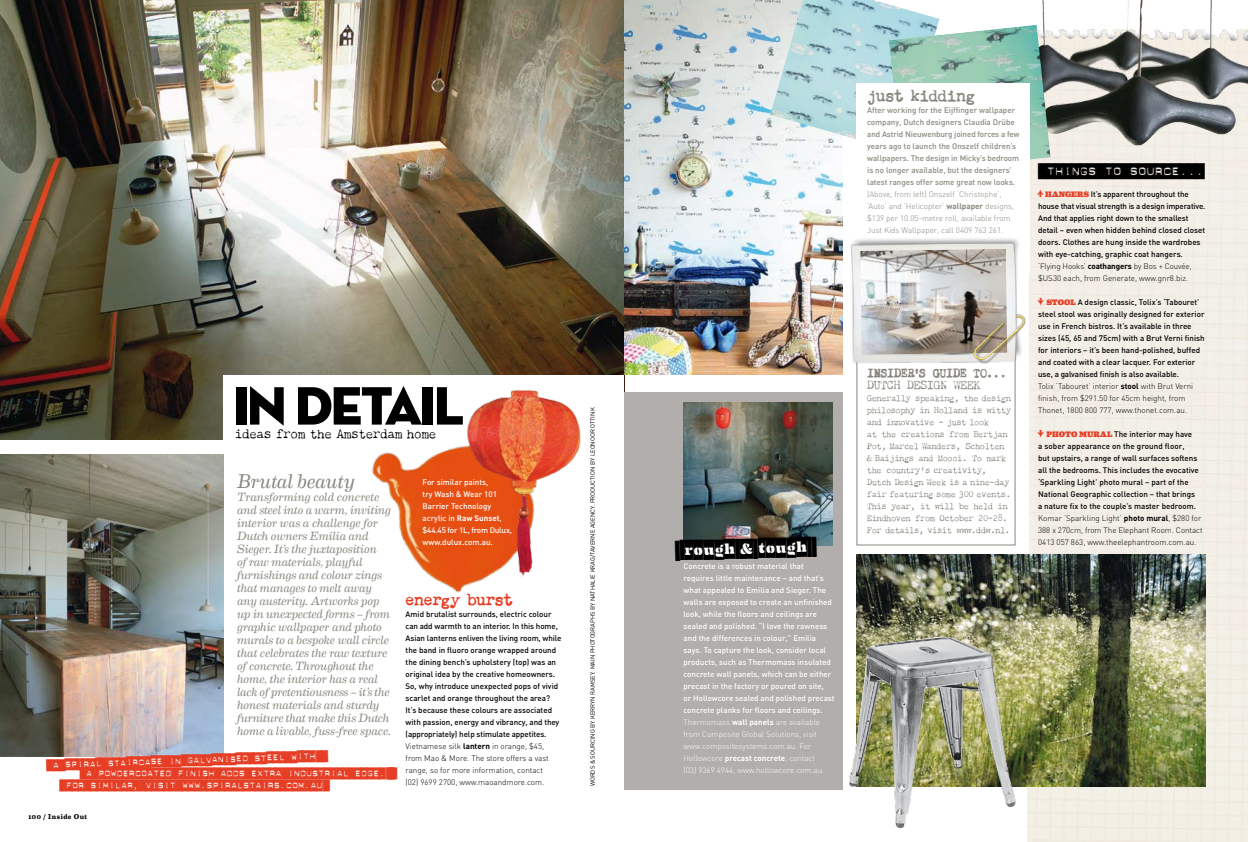
<style>
.page{position:relative;width:1248px;height:842px;background:#fff}
.page>*{position:absolute;margin:0;border:0;box-sizing:border-box;transform-origin:0 0}
.t1{font:55px "Neutra Display Titling";letter-spacing:-.05em;color:#000}
.t2{font:italic 20px "Eames Century Modern";letter-spacing:-.005em;color:#89877e}
.t3{font:16px "Dynamoe";letter-spacing:-.05em;color:#000}
.t4{font:15.2px "Eames Century Modern Stencil Cameo";color:#000}
.t5{font:500 15px "Chandler 42";letter-spacing:.005em;color:#89877e}
.t6{font:500 15px "Chandler 42";letter-spacing:.01em;color:#e53e24}
.t7{font:italic 12px/13px "Eames Century Modern";letter-spacing:-.005em;color:#89877e}
.t8{font:12px "Dynamoe";letter-spacing:-.06em;color:#e53e24}
.t9{font:12px "Chandler 42";color:#000}
.t10{font:11px "Chandler 42 Noir";letter-spacing:.015em;color:#89877e}
.t11{font:11px "Chandler 42";color:#89877e}
.t12{font:500 8px/12px "DIN";color:#000}
.t13{font:500 8px/12px "DIN";color:#fff}
.t14{font:8px/12px "Chandler 42";color:#89877e}
.t15{font:500 8px/12px "DIN";letter-spacing:-.005em;color:#89877e}
.t16{font:300 8px/12px "DIN";color:#89877e}
.t17{font:700 7px "Eames Century Modern";letter-spacing:.075em;color:#000}
.t18{font:6px "DIN";color:#000}
.s1{font-weight:700}
.s2{font-weight:300}
.s3{font-family:"Eames Century Modern";font-weight:900;color:#e53e24}
</style>
<div class="page">
<div style="left:1029px;top:145px;width:218px;height:487px;background:#f3efe6"></div>
<div style="left:1027px;top:632px;width:220px;height:210px;background:#f3efe5"></div>
<img style="left:0;top:0;width:624px;height:440px">
<img style="left:0;top:454px;width:223px;height:303px">
<div style="left:856px;top:310px;width:159px;height:235px;border:1px solid #89877e"></div>
<img style="left:1042px;top:0;width:205px;height:145px">
<img style="left:624px;top:0;width:218px;height:375px">
<img style="left:770px;top:0;width:169px;height:152px">
<img style="left:888px;top:25px;width:162px;height:148px">
<div style="left:624px;top:392px;width:218px;height:397px;background:#b1aeac"></div>
<div style="left:223px;top:375px;width:401px;height:72px;background:#fff"></div>
<img style="left:683px;top:402px;width:149px;height:143px">
<svg style="left:676px;top:540px;width:139px;height:19px;background:#e3e3e1"></svg>
<div style="left:856px;top:83px;width:173px;height:190px;background:#fff"></div>
<img style="left:345px;top:371px;width:246px;height:222px">
<img style="left:459px;top:372px;width:138px;height:217px">
<img style="left:856px;top:555px;width:349px;height:231px">
<img style="left:841px;top:626px;width:182px;height:202px">
<img style="left:851px;top:238px;width:167px;height:131px">
<img style="left:860px;top:249px;width:147px;height:106px">
<img style="left:949px;top:309px;width:120px;height:63px">
<svg style="left:1037px;top:298px;width:6px;height:7px"></svg>
<svg style="left:1037px;top:430px;width:6px;height:7px"></svg>
<svg style="left:1037px;top:190px;width:6px;height:7px"></svg>
<h1 class="t1" style="left:232px;top:371px;width:233px">IN DETAIL</h1>
<h3 class="t9" style="left:235px;top:426px;width:202px">ideas from the Amsterdam home</h3>
<h2 class="t2" style="left:237px;top:466px;width:119px">Brutal beauty</h2>
<p class="t7" style="left:237px;top:490px;width:156px">Transforming cold concrete and steel into a warm, inviting interior was a challenge for<br>Dutch owners Emilia and<br>Sieger. It’s the juxtaposition<br>of raw materials, playful furnishings and colour zings that manages to melt away any austerity. Artworks pop up in unexpected forms – from graphic wallpaper and photo murals to a bespoke wall circle that celebrates the raw texture of concrete. Throughout the home, the interior has a real lack of pretentiousness – it’s the honest materials and sturdy furniture that make this Dutch home a livable, fuss-free space.</p>
<h3 class="t8" style="left:52px;top:759px;width:265px;rotate:-2deg">A SPIRAL STAIRCASE IN GALVANISED STEEL WITH</h3>
<h3 class="t8" style="left:86px;top:767px;width:302px">A POWDERCOATED FINISH ADDS EXTRA INDUSTRIAL EDGE.</h3>
<h3 class="t8" style="left:66px;top:779px;width:259px">FOR SIMILAR, VISIT WWW.SPIRALSTAIRS.COM.AU</h3>
<p class="t17" style="left:28px;top:812px;width:60px">100 / Inside Out</p>
<p class="t13" style="left:422px;top:476px;width:91px">For similar paints,<br>try Wash &amp; Wear 101<br>Barrier Technology acrylic in <span class="s1">Raw Sunset</span>, $44.45 for 1L, from Dulux, www.dulux.com.au.</p>
<h3 class="t6" style="left:405px;top:591px;width:109px">energy burst</h3>
<p class="t12" style="left:405px;top:608px;width:157px">Amid brutalist surrounds, electric colour can add warmth to an interior. In this home, Asian lanterns enliven the living room, while the band in fluoro orange wrapped around the dining bench’s upholstery (top) was an original idea by the creative homeowners.<br>So, why introduce unexpected pops of vivid scarlet and orange throughout the area?<br>It’s because these colours are associated with passion, energy and vibrancy, and they (appropriately) help stimulate appetites.<br><span class="s2">Vietnamese silk</span> <span class="s1">lantern</span> <span class="s2">in orange, $45, from Mao &amp; More. The store offers a vast range, so for more information, contact<br>(02) 9699 2700, www.maoandmore.com.</span></p>
<p class="t18" style="left:589px;top:786px;width:380px;rotate:-90deg">Words &amp; sourcing by Kerryn Ramsey. Main photographs by Nathalie Krag/Taverne Agency. production by leonoor ottink</p>
<h3 class="t4" style="left:684px;top:540px;width:124px;rotate:-1deg">rough &amp; tough</h3>
<p class="t13" style="left:683px;top:560px;width:152px">Concrete is a robust material that requires little maintenance – and that’s what appealed to Emilia and Sieger. The walls are exposed to create an unfinished look, while the floors and ceilings are sealed and polished. “I love the rawness and the differences in colour,” Emilia says. To capture the look, consider local products, such as Thermomass insulated concrete wall panels, which can be either precast in the factory or poured on site,<br>or Hollowcore sealed and polished precast concrete planks for floors and ceilings.<br><span class="s2">Thermomass</span> <span class="s1">wall panels</span> <span class="s2">are available from Composite Global Solutions, visit www.compositesystems.com.au. For Hollowcore</span> <span class="s1">precast concrete</span><span class="s2">, contact<br>(03) 9369 4944, www.hollowcore.com.au.</span></p>
<h3 class="t5" style="left:867px;top:87px;width:109px">just kidding</h3>
<p class="t15" style="left:867px;top:104px;width:154px">After working for the Eijffinger wallpaper company, Dutch designers Claudia Drübe and Astrid Nieuwenburg joined forces a few years ago to launch the Onszelf children’s wallpapers. The design in Micky’s bedroom is no longer available, but the designers’ latest ranges offer some great now looks.</p>
<p class="t16" style="left:867px;top:188px;width:149px">(Above, from left) Onszelf ‘Christophe’, ‘Auto’ and ‘Helicopter’ <span class="s1">wallpaper</span> designs, $139 per 10.05-metre roll, available from Just Kids Wallpaper, call 0409 763 261.</p>
<h3 class="t10" style="left:867px;top:367px;width:141px">INSIDER’S GUIDE TO…</h3>
<h3 class="t11" style="left:867px;top:379px;width:115px">DUtCH DESIGN WEEK</h3>
<p class="t14" style="left:867px;top:393px;width:145px">Generally speaking, the design philosophy in Holland is witty and innovative – just look<br>at the creations from Bertjan<br>Pot, Marcel Wanders, Scholten &amp; Baijings and Moooi. To mark the country’s creativity,<br>Dutch Design Week is a nine-day fair featuring some 300 events.<br>This year, it will be held in<br>Eindhoven from October 20-28.<br>For details, visit www.ddw.nl.</p>
<h3 class="t3" style="left:1046px;top:163px;width:160px">THINGS TO SOURCE...</h3>
<p class="t12" style="left:1037px;top:188px;width:169px;text-indent:7px"><span class="s3">HANGERS</span> It’s apparent throughout the house that visual strength is a design imperative.<br>And that applies right down to the smallest detail – even when hidden behind closed closet doors. Clothes are hung inside the wardrobes with eye-catching, graphic coat hangers. <span class="s2">‘Flying Hooks’</span> <span class="s1">coathangers</span> <span class="s2">by Bos + Couvée, $US30 each, from Generate, www.gnr8.biz.</span></p>
<p class="t12" style="left:1037px;top:296px;width:168px;text-indent:8px"><span class="s3">STOOL</span> A design classic, Tolix’s ‘Tabouret’ steel stool was originally designed for exterior use in French bistros. It’s available in three sizes (45, 65 and 75cm) with a Brut Verni finish for interiors – it’s been hand-polished, buffed and coated with a clear lacquer. For exterior use, a galvanised finish is also available.<br><span class="s2">Tolix ‘Tabouret’ interior</span> <span class="s1">stool</span> <span class="s2">with Brut Verni finish, from $291.50 for 45cm height, from Thonet, 1800 800 777, www.thonet.com.au.</span></p>
<p class="t12" style="left:1037px;top:428px;width:166px;text-indent:8px"><span class="s3">PHOTO MURAL</span> The interior may have<br>a sober appearance on the ground floor,<br>but upstairs, a range of wall surfaces softens all the bedrooms. This includes the evocative ‘Sparkling Light’ photo mural – part of the National Geographic collection – that brings<br>a nature fix to the couple’s master bedroom.<br><span class="s2">Komar ‘Sparkling Light’</span> <span class="s1">photo mural</span><span class="s2">, $280 for 388 x 270cm, from The Elephant Room. Contact 0413 057 863, www.theelephantroom.com.au.</span></p>
</div>
